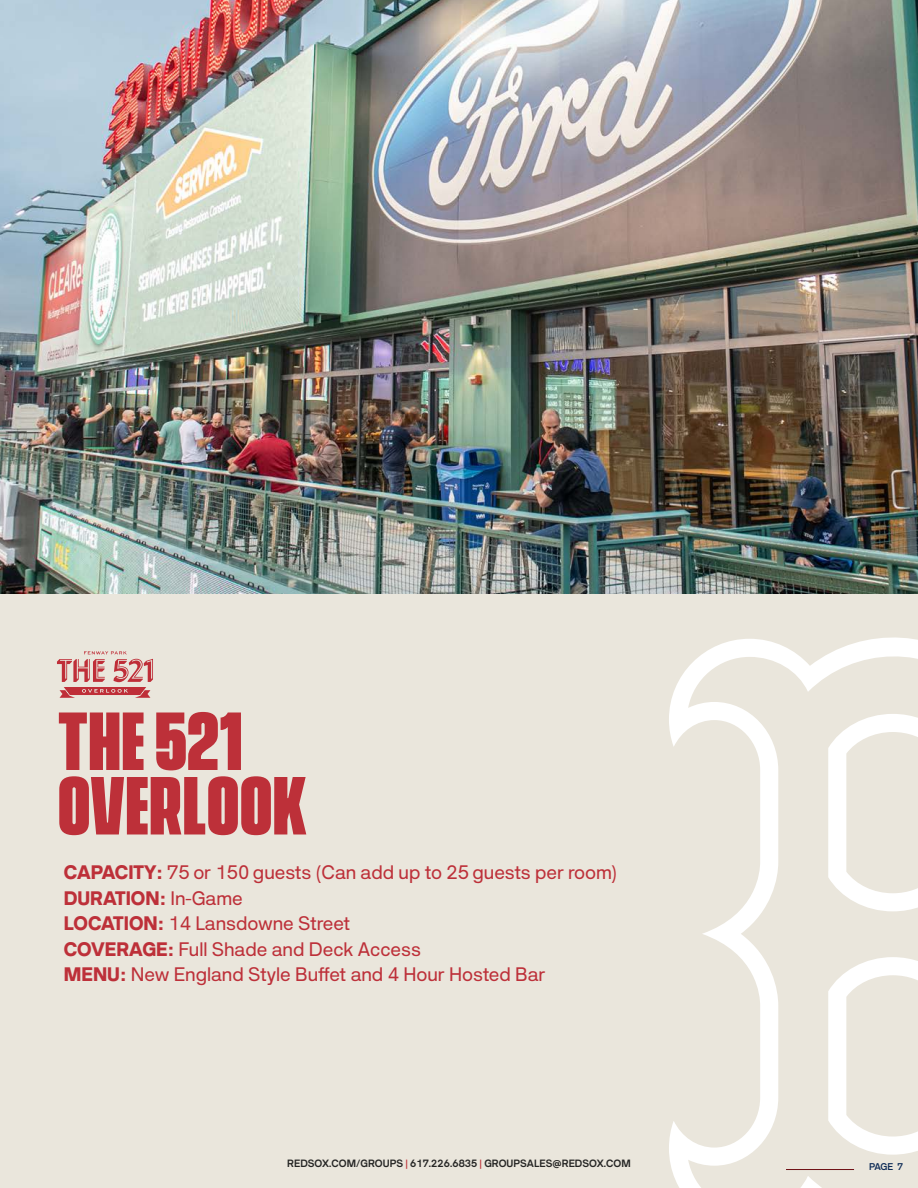
<style>
.page{position:relative;width:918px;height:1188px;background:#eae6dc}
.page>*{position:absolute;margin:0;border:0;box-sizing:border-box;transform-origin:0 0}
.Cover{font:800 75px "Vanguard CF";letter-spacing:.01em;color:#bd3039}
.Body_White{font:18px "HK Requisite";color:#bd3039}
.Body_White-2{font:900 18px "HK Requisite";color:#bd3039}
.t1{font:700 9.75px "HK Requisite";letter-spacing:.005em;color:#262625}
.t2{font:600 9px "HK Requisite";color:#0d2b56}
.s1{font-weight:900}
.s2{font-weight:400}
.s3{color:#be3238}
</style>
<div class="page">
<img style="left:0;top:0;width:918px;height:593px">
<svg style="left:669px;top:638px;width:249px;height:550px"></svg>
<svg style="left:828px;top:714px;width:90px;height:197px"></svg>
<svg style="left:828px;top:957px;width:90px;height:198px"></svg>
<svg style="left:57px;top:651px;width:96px;height:47px"></svg>
<p class="Cover" style="left:58px;top:683px;width:186px">THE 521</p>
<p class="Cover" style="left:58px;top:748px;width:250px">OVERLOOK</p>
<p class="Body_White" style="left:64px;top:861px;width:555px"><span class="s1">CAPACITY:</span> 75 or 150 guests (Can add up to 25 guests per room)</p>
<p class="Body_White-2" style="left:64px;top:887px;width:181px">DURATION: <span class="s2">In-Game</span></p>
<p class="Body_White" style="left:64px;top:912px;width:288px"><span class="s1">LOCATION:</span> 14 Lansdowne Street</p>
<p class="Body_White" style="left:64px;top:938px;width:359px"><span class="s1">COVERAGE:</span> Full Shade and Deck Access</p>
<p class="Body_White" style="left:64px;top:963px;width:483px"><span class="s1">MENU:</span> New England Style Buffet and 4 Hour Hosted Bar</p>
<p class="t1" style="left:287px;top:1158px;width:345px">REDSOX.COM/GROUPS <span class="s3">|</span> 617.226.6835 <span class="s3">|</span> GROUPSALES@REDSOX.COM</p>
<p class="t2" style="left:869px;top:1162px;width:36px">PAGE 7</p>
</div>
